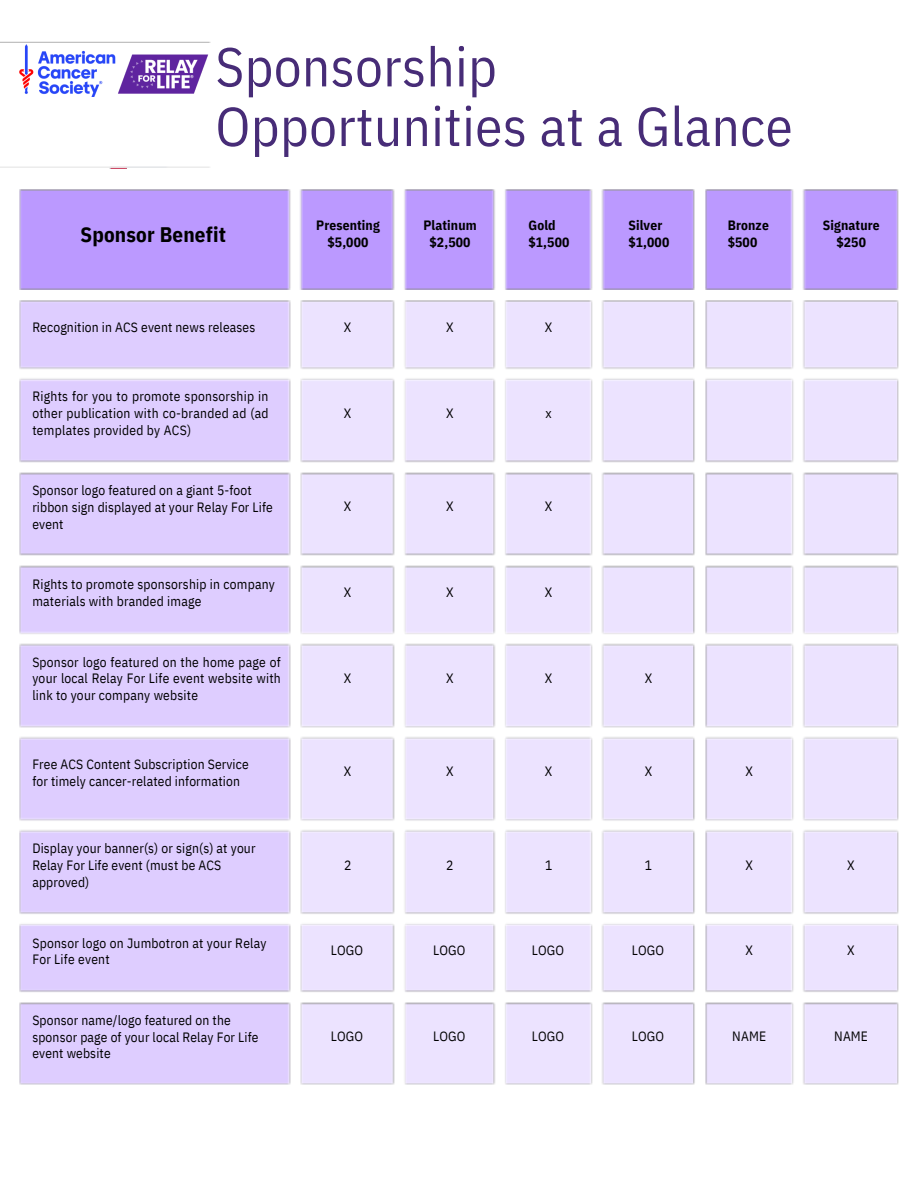
<style>
.page{position:relative;width:918px;height:1188px;background:#fff}
.page>*{position:absolute;margin:0;border:0;box-sizing:border-box;transform-origin:0 0}
.t1{font:54.75px/59.7px "IBM Plex Sans Cond";letter-spacing:.01em;color:#472c77}
.t2{font:700 21px "IBM Plex Sans Cond";letter-spacing:.01em;color:#000}
.t3{font:13.5px/16.8px "IBM Plex Sans Cond";letter-spacing:.01em;color:#000}
.t4{font:700 13.5px/16.8px "IBM Plex Sans Cond";letter-spacing:.01em;color:#000;text-align:center}
</style>
<div class="page">
<img style="left:0;top:42px;width:210px;height:126px">
<img style="left:20px;top:44px;width:189px;height:53px">
<img style="left:19px;top:189px;width:879px;height:100px">
<img style="left:19px;top:300px;width:272px;height:784px">
<img style="left:300px;top:300px;width:599px;height:784px">
<h3 class="t1" style="left:215px;top:36px;width:579px">Sponsorship<br>Opportunities at a Glance</h3>
<h4 class="t2" style="left:80px;top:220px;width:147px">Sponsor Benefit</h4>
<h4 class="t3" style="left:32px;top:319px;width:225px">Recognition in ACS event news releases</h4>
<h4 class="t3" style="left:32px;top:388px;width:238px;text-align:justify">Rights for you to promote sponsorship in other publication with co-branded ad (ad templates provided by ACS)</h4>
<p class="t3" style="left:32px;top:481px;width:242px">Sponsor logo featured on a giant 5-foot ribbon sign displayed at your Relay For Life event</p>
<p class="t3" style="left:32px;top:576px;width:244px">Rights to promote sponsorship in company materials with branded image</p>
<p class="t3" style="left:32px;top:653px;width:250px;text-align:justify">Sponsor logo featured on the home page of your local Relay For Life event website with link to your company website</p>
<h4 class="t3" style="left:32px;top:755px;width:218px">Free ACS Content Subscription Service for timely cancer-related information</h4>
<h4 class="t3" style="left:32px;top:840px;width:225px">Display your banner(s) or sign(s) at your<br>Relay For Life event (must be ACS approved)</h4>
<p class="t3" style="left:32px;top:934px;width:236px">Sponsor logo on Jumbotron at your Relay<br>For Life event</p>
<h4 class="t3" style="left:32px;top:1011px;width:228px">Sponsor name/logo featured on the sponsor page of your local Relay For Life event website</h4>
<p class="t4" style="left:316px;top:216px;width:65px">Presenting $5,000</p>
<p class="t3" style="left:344px;top:319px;width:9px">X</p>
<p class="t3" style="left:344px;top:404px;width:9px">X</p>
<p class="t3" style="left:344px;top:498px;width:9px">X</p>
<p class="t3" style="left:344px;top:583px;width:9px">X</p>
<p class="t3" style="left:344px;top:670px;width:9px">X</p>
<p class="t3" style="left:344px;top:763px;width:9px">X</p>
<p class="t3" style="left:344px;top:856px;width:9px">2</p>
<p class="t3" style="left:331px;top:942px;width:34px">LOGO</p>
<p class="t3" style="left:331px;top:1028px;width:34px">LOGO</p>
<p class="t4" style="left:423px;top:216px;width:55px">Platinum $2,500</p>
<p class="t3" style="left:446px;top:319px;width:9px">X</p>
<p class="t3" style="left:446px;top:404px;width:9px">X</p>
<p class="t3" style="left:446px;top:498px;width:9px">X</p>
<p class="t3" style="left:446px;top:583px;width:9px">X</p>
<p class="t3" style="left:446px;top:670px;width:9px">X</p>
<p class="t3" style="left:446px;top:763px;width:9px">X</p>
<p class="t3" style="left:446px;top:856px;width:9px">2</p>
<p class="t3" style="left:433px;top:942px;width:34px">LOGO</p>
<p class="t3" style="left:433px;top:1028px;width:34px">LOGO</p>
<p class="t4" style="left:529px;top:216px;width:42px;text-align:left">Gold $1,500</p>
<p class="t3" style="left:545px;top:319px;width:9px">X</p>
<p class="t3" style="left:545px;top:404px;width:8px">x</p>
<p class="t3" style="left:545px;top:498px;width:9px">X</p>
<p class="t3" style="left:545px;top:583px;width:9px">X</p>
<p class="t3" style="left:545px;top:670px;width:9px">X</p>
<p class="t3" style="left:545px;top:763px;width:9px">X</p>
<p class="t3" style="left:545px;top:856px;width:9px">1</p>
<p class="t3" style="left:532px;top:942px;width:34px">LOGO</p>
<p class="t3" style="left:532px;top:1028px;width:34px">LOGO</p>
<h3 class="t4" style="left:628px;top:216px;width:42px;text-align:left">Silver $1,000</h3>
<h3 class="t4" style="left:728px;top:216px;width:43px;text-align:left">Bronze $500</h3>
<p class="t3" style="left:645px;top:670px;width:9px">X</p>
<p class="t3" style="left:645px;top:763px;width:9px">X</p>
<h3 class="t3" style="left:745px;top:763px;width:9px">X</h3>
<p class="t3" style="left:645px;top:856px;width:9px">1</p>
<h3 class="t3" style="left:745px;top:856px;width:9px">X</h3>
<p class="t3" style="left:632px;top:942px;width:34px">LOGO</p>
<p class="t3" style="left:745px;top:942px;width:9px">X</p>
<h3 class="t3" style="left:632px;top:1028px;width:34px">LOGO</h3>
<p class="t3" style="left:732px;top:1028px;width:35px">NAME</p>
<h3 class="t4" style="left:823px;top:216px;width:58px">Signature $250</h3>
<h3 class="t3" style="left:847px;top:856px;width:9px">X</h3>
<h3 class="t3" style="left:847px;top:942px;width:9px">X</h3>
<h3 class="t3" style="left:834px;top:1028px;width:35px">NAME</h3>
</div>
